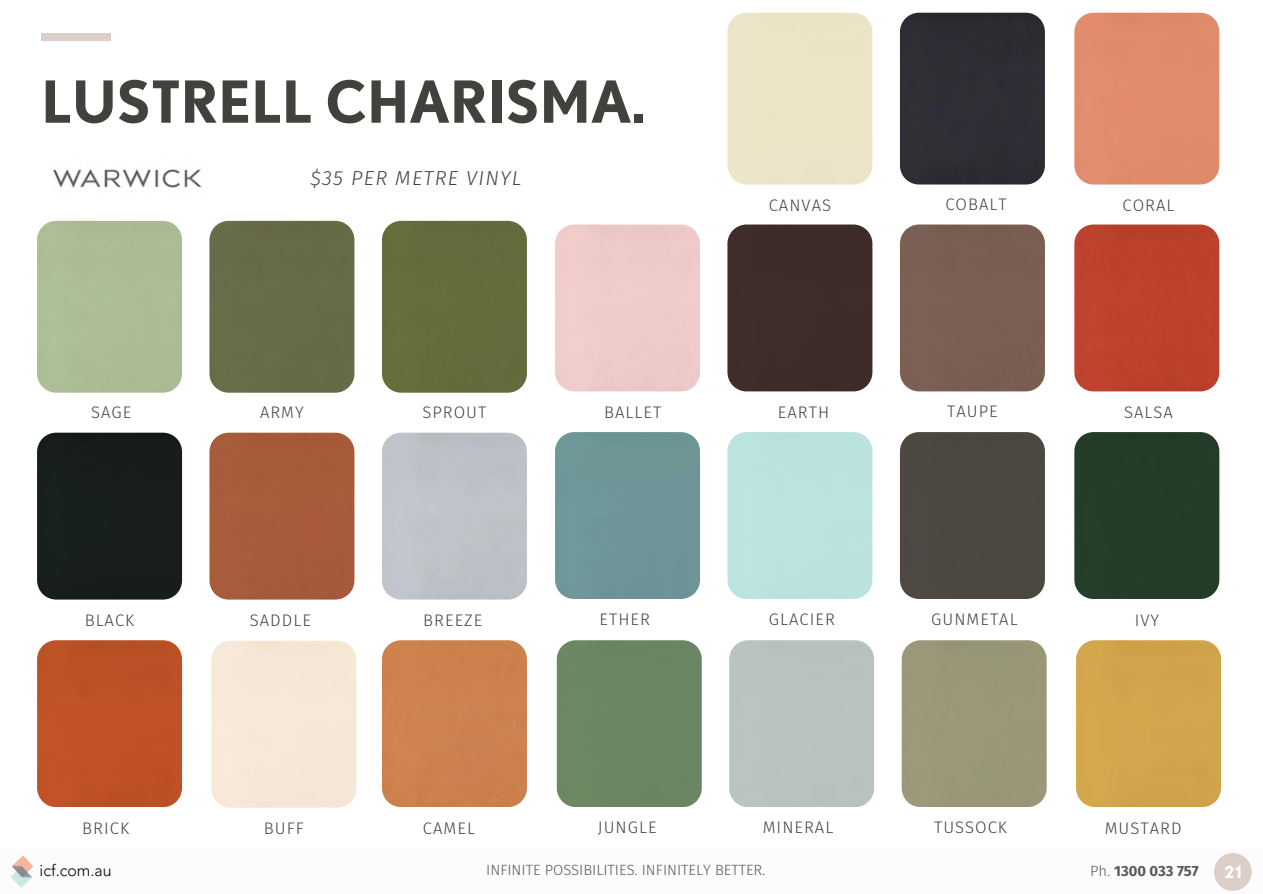
<style>
.page{position:relative;width:1263px;height:894px;background:#fff}
.page>*{position:absolute;margin:0;border:0;box-sizing:border-box;transform-origin:0 0}
.t1{font:700 57.9px "Nobel";color:#42423c}
.t2{font:italic 300 20.25px "Fira Sans";letter-spacing:.06em;color:#42423c}
.t3{font:300 16.65px "Fira Sans";letter-spacing:.06em;color:#42423c}
.t4{font:700 16.65px "Nobel";color:#fff}
.t5{font:300 15.9px "Avenir LT Pro";color:#000}
.t6{font:300 14.7px "Fira Sans";color:#585a5b}
.t7{font:700 14.7px "Fira Sans";color:#585a5b}
.s1{font-weight:300}
</style>
<div class="page">
<div style="left:41px;top:34px;width:70px;height:7px;background:#dbcfc7"></div>
<div style="left:382px;top:221px;width:145px;height:171px;background:#656d3c;border-radius:19px"></div>
<div style="left:382px;top:640px;width:145px;height:166px;background:#cd814e"></div>
<div style="left:209px;top:221px;width:145px;height:171px;background:#676c48;border-radius:19px"></div>
<div style="left:209px;top:432px;width:145px;height:167px;background:#a85b3c"></div>
<div style="left:211px;top:640px;width:145px;height:167px;background:#f7e7d8"></div>
<div style="left:37px;top:432px;width:145px;height:167px;background:#181e1c"></div>
<div style="left:37px;top:640px;width:145px;height:166px;background:#bf5227"></div>
<div style="left:900px;top:13px;width:145px;height:171px;background:#2f2d34;border-radius:19px"></div>
<div style="left:900px;top:224px;width:145px;height:167px;background:#7b5f54"></div>
<div style="left:900px;top:432px;width:145px;height:166px;background:#4c4741"></div>
<div style="left:727px;top:13px;width:145px;height:171px;background:#ede4c7;border-radius:19px"></div>
<div style="left:727px;top:224px;width:145px;height:167px;background:#3e2c2a"></div>
<div style="left:727px;top:432px;width:145px;height:166px;background:#bbe3e0"></div>
<div style="left:555px;top:432px;width:145px;height:166px;background:#6e9697"></div>
<div style="left:902px;top:640px;width:145px;height:166px;background:#999879"></div>
<div style="left:729px;top:640px;width:145px;height:166px;background:#b9c2bd"></div>
<div style="left:557px;top:640px;width:145px;height:166px;background:#6b8663"></div>
<div style="left:1074px;top:13px;width:145px;height:171px;background:#e08b6c;border-radius:19px"></div>
<div style="left:1074px;top:224px;width:145px;height:167px;background:#bc422d"></div>
<div style="left:1074px;top:432px;width:145px;height:166px;background:#243d28"></div>
<div style="left:1076px;top:640px;width:145px;height:166px;background:#d1a54c"></div>
<img style="left:11px;top:855px;width:23px;height:33px">
<div style="left:1214px;top:852px;width:38px;height:38px;background:#dbcfc7;border-radius:50%"></div>
<img style="left:53px;top:169px;width:149px;height:19px">
<p class="t1" style="left:41px;top:67px;width:606px">LUSTRELL CHARISMA.</p>
<h3 class="t2" style="left:310px;top:165px;width:212px">$35 PER METRE VINYL</h3>
<h3 class="t3" style="left:769px;top:195px;width:64px">CANVAS</h3>
<h3 class="t3" style="left:945px;top:195px;width:63px">COBALT</h3>
<h5 class="t3" style="left:1122px;top:195px;width:53px">CORAL</h5>
<p class="t3" style="left:91px;top:402px;width:42px">SAGE</p>
<h3 class="t3" style="left:260px;top:402px;width:45px">ARMY</h3>
<h3 class="t3" style="left:422px;top:402px;width:66px">SPROUT</h3>
<h3 class="t3" style="left:604px;top:402px;width:59px">BALLET</h3>
<h3 class="t3" style="left:778px;top:402px;width:53px">EARTH</h3>
<h3 class="t3" style="left:947px;top:401px;width:52px">TAUPE</h3>
<h3 class="t3" style="left:1124px;top:402px;width:50px">SALSA</h3>
<h3 class="t3" style="left:85px;top:609px;width:51px">BLACK</h3>
<h3 class="t3" style="left:250px;top:609px;width:63px">SADDLE</h3>
<p class="t3" style="left:423px;top:609px;width:61px">BREEZE</p>
<h3 class="t3" style="left:600px;top:609px;width:52px">ETHER</h3>
<p class="t3" style="left:769px;top:609px;width:68px">GLACIER</p>
<p class="t3" style="left:931px;top:609px;width:88px">GUNMETAL</p>
<p class="t3" style="left:1135px;top:609px;width:26px">IVY</p>
<p class="t3" style="left:82px;top:817px;width:48px">BRICK</p>
<p class="t3" style="left:264px;top:817px;width:41px">BUFF</p>
<p class="t3" style="left:423px;top:817px;width:53px">CAMEL</p>
<p class="t3" style="left:598px;top:817px;width:60px">JUNGLE</p>
<p class="t3" style="left:763px;top:817px;width:72px">MINERAL</p>
<h3 class="t3" style="left:934px;top:817px;width:74px">TUSSOCK</h3>
<h4 class="t3" style="left:1105px;top:817px;width:78px">MUSTARD</h4>
<p class="t5" style="left:40px;top:863px;width:74px">icf.com.au</p>
<p class="t6" style="left:486px;top:861px;width:281px">INFINITE POSSIBILITIES. INFINITELY BETTER.</p>
<p class="t7" style="left:1090px;top:862px;width:110px"><span class="s1">Ph.</span> 1300 033 757</p>
<p class="t4" style="left:1225px;top:862px;width:19px">21</p>
</div>
